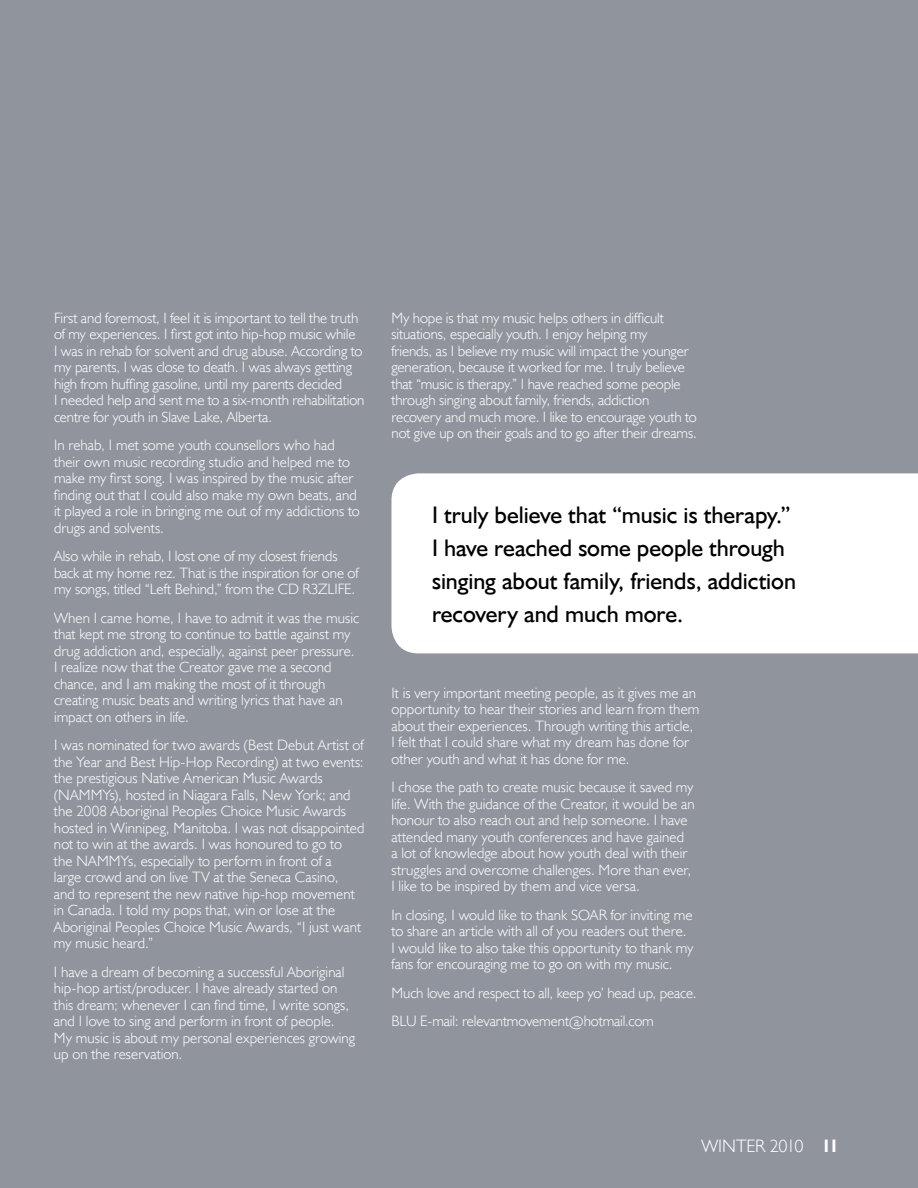
<style>
.page{position:relative;width:918px;height:1188px;background:#90959d}
.page>*{position:absolute;margin:0;border:0;box-sizing:border-box;transform-origin:0 0}
.t1{font:24px/33px "Humanist 521 TL";color:#000}
.t2{font:300 18px "Humanist 521 TL";letter-spacing:-.04em;color:#fff}
.t3{font:300 15px/16.5px "Humanist 521 TL";color:#fff}
.s1{font-weight:700}
</style>
<div class="page">
<div style="left:392px;top:473px;width:526px;height:180px;background:#fff"></div>
<p class="t3" style="left:54px;top:309px;width:312px">First and foremost, I feel it is important to tell the truth of my experiences. I first got into hip-hop music while<br>I was in rehab for solvent and drug abuse. According to my parents, I was close to death. I was always getting high from huffing gasoline, until my parents decided<br>I needed help and sent me to a six-month rehabilitation centre for youth in Slave Lake, Alberta.</p>
<p class="t3" style="left:54px;top:436px;width:307px">I n rehab, I met some youth counsellors who had their own music recording studio and helped me to make my first song. I was inspired by the music after finding out that I could also make my own beats, and it played a role in bringing me out of my addictions to drugs and solvents.</p>
<p class="t3" style="left:54px;top:547px;width:306px">Also while in rehab, I lost one of my closest friends back at my home rez. That is the inspiration for one of my songs, titled “Left Behind,” from the CD R3ZLIFE.</p>
<p class="t3" style="left:54px;top:609px;width:307px">When I came home, I have to admit it was the music that kept me strong to continue to battle against my drug addiction and, especially, against peer pressure.<br>I realize now that the Creator gave me a second chance, and I am making the most of it through creating music beats and writing lyrics that have an impact on others in life.</p>
<p class="t3" style="left:54px;top:736px;width:311px">I was nominated for two awards (Best Debut Artist of the Year and Best H ip-H op Recording) at two events: the prestigious N ative American M usic Awards<br>(NAMM</p>
<p class="t3" style="left:54px;top:786px;width:312px;text-indent:49px">Ys), hosted in N iagara Falls, N ew York; and the 2008 Aboriginal Peoples Choice M usic Awards hosted in Winnipeg, Manitoba. I was not disappointed not to win at the awards. I was honoured to go to<br>the NAMM</p>
<p class="t3" style="left:54px;top:852px;width:309px;text-indent:67px">Ys, especially to perform in front of a large crowd and on live TV at the Seneca Casino, and to represent the new native hip-hop movement in Canada. I told my pops that, win or lose at the Aboriginal Peoples Choice M usic Awards, “I just want my music heard.”</p>
<p class="t3" style="left:54px;top:963px;width:303px">I have a dream of becoming a successful Aboriginal hip-hop artist/producer. I have already started on this dream; whenever I can find time, I write songs, and I love to sing and perform in front of people.<br>My music is about my personal experiences growing up on the reservation.</p>
<p class="t3" style="left:391px;top:309px;width:307px">My hope is that my music helps others in difficult situations, especially youth. I enjoy helping my<br>friends, as I believe my music will impact the younger generation, because it worked for me. I truly believe that “music is therapy.” I have reached some people through singing about family, friends, addiction recovery and much more. I like to encourage youth to not give up on their goals and to go after their dreams.</p>
<h1 class="t1" style="left:432px;top:497px;width:366px">I truly believe that “music is therapy.” I have reached some people through singing about family, friends, addiction recovery and much more.</h1>
<p class="t3" style="left:391px;top:684px;width:310px">It is very important meeting people, as it gives me an opportunity to hear their stories and learn from them about their experiences. Through writing this article,<br>I felt that I could share what my dream has done for other youth and what it has done for me.</p>
<p class="t3" style="left:391px;top:778px;width:305px">I chose the path to create music because it saved my life. With the guidance of the Creator, it would be an honour to also reach out and help someone. I have attended many youth conferences and have gained<br>a lot of knowledge about how youth deal with their struggles and overcome challenges. More than ever, I like to be inspired by them and vice versa.</p>
<p class="t3" style="left:391px;top:906px;width:304px">I n closing, I would like to thank SOAR for inviting me to share an article with all of you readers out there.<br>I would like to also take this opportunity to thank my fans for encouraging me to go on with my music.</p>
<p class="t3" style="left:391px;top:978px;width:307px;line-height:28.5px">Much love and respect to all, keep yo’ head up, peace.<br>BLU E-mail: relevantmovement@hotmail.com</p>
<p class="t2" style="left:701px;top:1135px;width:27px">WINTE</p>
<p class="t2" style="left:755px;top:1135px;width:85px">R 2010 <span class="s1">11</span></p>
</div>
